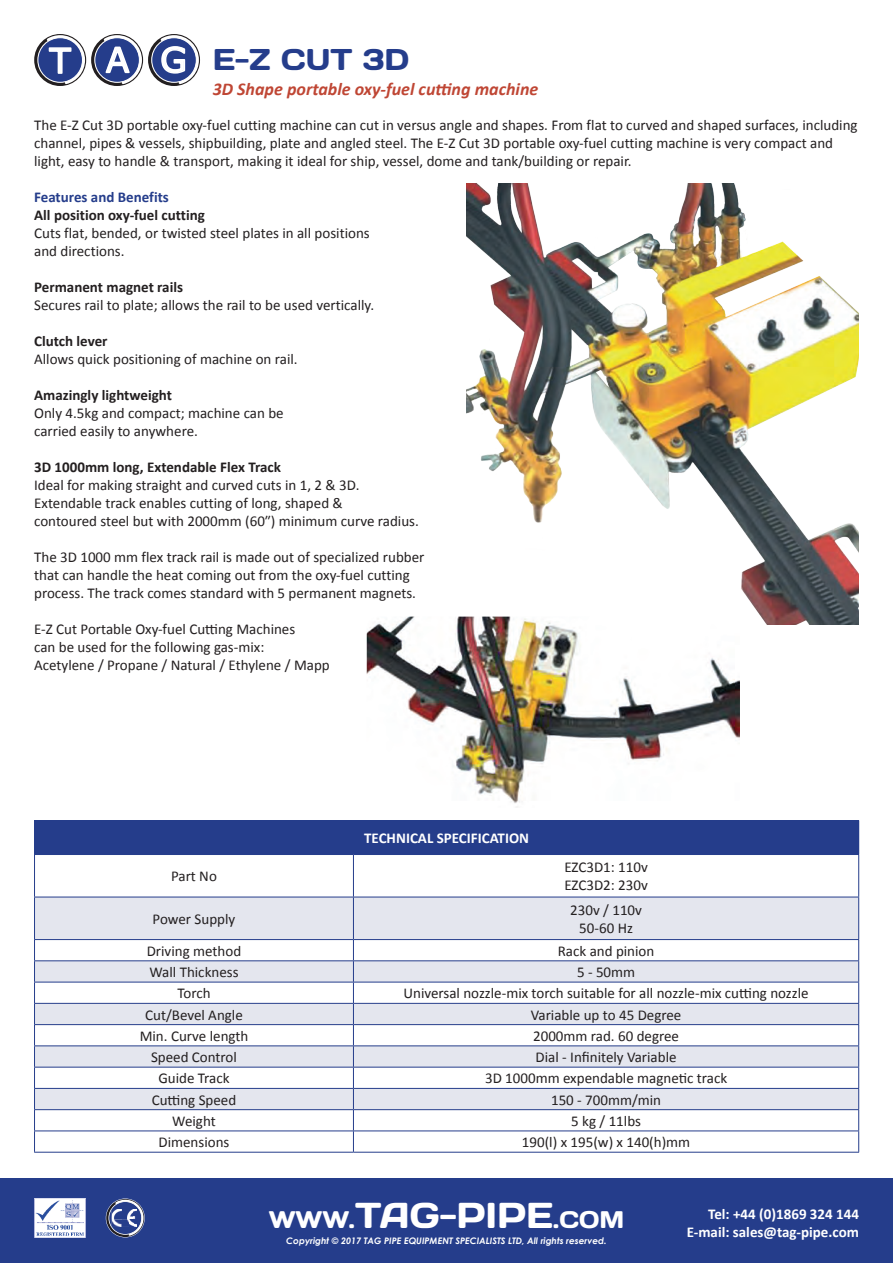
<style>
.page{position:relative;width:893px;height:1263px;background:#fff}
.page>*{position:absolute;margin:0;border:0;box-sizing:border-box;transform-origin:0 0}
.t1{font:34.35px "Verdana";color:#fff}
.t2{font:30px "Days One";color:#253d8b}
.t3{font:24px "Days One";color:#fff}
.t4{font:italic 700 18px "Calibri";color:#bf4634}
.t5{font:15px/18px "Calibri";color:#231f20}
.t6{font:700 15px "Calibri";color:#231f20}
.t7{font:700 15px/18px "Calibri";color:#fff;text-align:right}
.t8{font:700 15px "Calibri";color:#253d8b}
.t9{font:italic 700 9px "Century Gothic";color:#fff}
.s1{font-size:36px}
</style>
<div class="page">
<div style="left:0;top:1178px;width:893px;height:85px;background:#253d8b"></div>
<img style="left:34px;top:1198px;width:51px;height:39px">
<svg style="left:106px;top:1198px;width:39px;height:39px"></svg>
<div style="left:35px;top:820px;width:824px;height:34px;background:#253d8b"></div>
<svg style="left:35px;top:855px;width:823px;height:42px"></svg>
<div style="left:35px;top:898px;width:823px;height:41px;background:#e4e6ee"></div>
<hr style="left:34px;top:821px;width:1px;height:33px;background:#253d8b">
<hr style="left:34px;top:820px;width:319px;height:1px;background:#253d8b">
<hr style="left:34px;top:855px;width:1px;height:42px;background:#253d8b">
<hr style="left:34px;top:854px;width:319px;height:1px;background:#253d8b">
<hr style="left:353px;top:854px;width:506px;height:1px;background:#253d8b">
<hr style="left:353px;top:855px;width:1px;height:42px;background:#253d8b">
<hr style="left:858px;top:855px;width:1px;height:42px;background:#253d8b">
<hr style="left:34px;top:897px;width:1px;height:42px;background:#253d8b">
<hr style="left:34px;top:897px;width:319px;height:1px;background:#253d8b">
<hr style="left:353px;top:897px;width:506px;height:1px;background:#253d8b">
<hr style="left:353px;top:897px;width:1px;height:42px;background:#253d8b">
<hr style="left:858px;top:897px;width:1px;height:42px;background:#253d8b">
<svg style="left:34px;top:940px;width:825px;height:212px"></svg>
<hr style="left:34px;top:939px;width:319px;height:1px;background:#253d8b">
<hr style="left:353px;top:939px;width:506px;height:1px;background:#253d8b">
<hr style="left:34px;top:960px;width:319px;height:1px;background:#253d8b">
<hr style="left:353px;top:960px;width:506px;height:1px;background:#253d8b">
<hr style="left:34px;top:982px;width:319px;height:1px;background:#253d8b">
<hr style="left:353px;top:982px;width:506px;height:1px;background:#253d8b">
<hr style="left:34px;top:1003px;width:319px;height:1px;background:#253d8b">
<hr style="left:353px;top:1003px;width:506px;height:1px;background:#253d8b">
<hr style="left:34px;top:1024px;width:319px;height:1px;background:#253d8b">
<hr style="left:353px;top:1024px;width:506px;height:1px;background:#253d8b">
<hr style="left:34px;top:1045px;width:319px;height:1px;background:#253d8b">
<hr style="left:353px;top:1045px;width:506px;height:1px;background:#253d8b">
<hr style="left:34px;top:1067px;width:319px;height:1px;background:#253d8b">
<hr style="left:353px;top:1067px;width:506px;height:1px;background:#253d8b">
<hr style="left:34px;top:1088px;width:319px;height:1px;background:#253d8b">
<hr style="left:353px;top:1088px;width:506px;height:1px;background:#253d8b">
<hr style="left:34px;top:1109px;width:319px;height:1px;background:#253d8b">
<hr style="left:353px;top:1109px;width:506px;height:1px;background:#253d8b">
<hr style="left:34px;top:1130px;width:319px;height:1px;background:#253d8b">
<hr style="left:353px;top:1130px;width:506px;height:1px;background:#253d8b">
<hr style="left:34px;top:1152px;width:319px;height:1px;background:#253d8b">
<hr style="left:353px;top:1152px;width:506px;height:1px;background:#253d8b">
<img style="left:367px;top:617px;width:373px;height:190px">
<svg style="left:36px;top:36px;width:48px;height:48px"></svg>
<div style="left:34px;top:34px;width:52px;height:52px;border:4px solid #231f20;border-radius:50%"></div>
<svg style="left:44px;top:34px;width:42px;height:52px"></svg>
<svg style="left:93px;top:36px;width:48px;height:48px"></svg>
<div style="left:91px;top:34px;width:52px;height:52px;border:4px solid #231f20;border-radius:50%"></div>
<svg style="left:101px;top:34px;width:42px;height:52px"></svg>
<svg style="left:150px;top:36px;width:48px;height:48px"></svg>
<div style="left:148px;top:34px;width:52px;height:52px;border:4px solid #231f20;border-radius:50%"></div>
<svg style="left:158px;top:34px;width:42px;height:52px"></svg>
<img style="left:466px;top:184px;width:393px;height:440px">
<h1 class="t1" style="left:50px;top:36px;width:139px">TAG</h1>
<h2 class="t2" style="left:213px;top:40px;width:198px">E-Z CUT 3D</h2>
<p class="t4" style="left:213px;top:78px;width:327px">3D Shape portable oxy-fuel cutting machine</p>
<p class="t5" style="left:34px;top:116px;width:825px">The E-Z Cut 3D portable oxy-fuel cutting machine can cut in versus angle and shapes. From flat to curved and shaped surfaces, including channel, pipes &amp; vessels, shipbuilding, plate and angled steel. The E-Z Cut 3D portable oxy-fuel cutting machine is very compact and light, easy to handle &amp; transport, making it ideal for ship, vessel, dome and tank/building or repair.</p>
<p class="t8" style="left:34px;top:187px;width:136px">Features and Benefits</p>
<p class="t6" style="left:34px;top:205px;width:172px">All position oxy-fuel cutting</p>
<p class="t5" style="left:34px;top:224px;width:337px">Cuts flat, bended, or twisted steel plates in all positions and directions.</p>
<p class="t6" style="left:34px;top:277px;width:150px">Permanent magnet rails</p>
<p class="t5" style="left:34px;top:296px;width:341px">Secures rail to plate; allows the rail to be used vertically.</p>
<p class="t6" style="left:34px;top:331px;width:75px">Clutch lever</p>
<p class="t5" style="left:34px;top:350px;width:265px">Allows quick positioning of machine on rail.</p>
<p class="t6" style="left:34px;top:385px;width:139px">Amazingly lightweight</p>
<p class="t5" style="left:34px;top:404px;width:251px">Only 4.5kg and compact; machine can be carried easily to anywhere.</p>
<p class="t6" style="left:34px;top:457px;width:248px">3D 1000mm long, Extendable Flex Track</p>
<p class="t5" style="left:34px;top:476px;width:386px">Ideal for making straight and curved cuts in 1, 2 &amp; 3D.<br>Extendable track enables cutting of long, shaped &amp;<br>contoured steel but with 2000mm (60″) minimum curve radius.</p>
<p class="t5" style="left:34px;top:548px;width:392px">The 3D 1000 mm flex track rail is made out of specialized rubber that can handle the heat coming out from the oxy-fuel cutting process. The track comes standard with 5 permanent magnets.</p>
<p class="t5" style="left:34px;top:620px;width:297px">E-Z Cut Portable Oxy-fuel Cutting Machines<br>can be used for the following gas-mix:<br>Acetylene / Propane / Natural / Ethylene / Mapp</p>
<p class="t7" style="left:364px;top:829px;width:166px">TECHNICAL SPECIFICATION</p>
<p class="t5" style="left:171px;top:867px;width:47px">Part No</p>
<p class="t5" style="left:564px;top:858px;width:85px">EZC3D1: 110v<br>EZC3D2: 230v</p>
<p class="t5" style="left:153px;top:910px;width:84px">Power Supply</p>
<p class="t5" style="left:570px;top:901px;width:73px;text-align:center">230v / 110v<br>50-60 Hz</p>
<p class="t5" style="left:147px;top:942px;width:96px">Driving method</p>
<p class="t5" style="left:558px;top:942px;width:98px">Rack and pinion</p>
<p class="t5" style="left:149px;top:963px;width:91px">Wall Thickness</p>
<p class="t5" style="left:577px;top:963px;width:60px">5 - 50mm</p>
<p class="t5" style="left:177px;top:984px;width:35px">Torch</p>
<p class="t5" style="left:403px;top:984px;width:407px">Universal nozzle-mix torch suitable for all nozzle-mix cutting nozzle</p>
<p class="t5" style="left:145px;top:1006px;width:99px">Cut/Bevel Angle</p>
<p class="t5" style="left:531px;top:1006px;width:152px">Variable up to 45 Degree</p>
<p class="t5" style="left:140px;top:1027px;width:110px">Min. Curve length</p>
<p class="t5" style="left:533px;top:1027px;width:147px">2000mm rad. 60 degree</p>
<p class="t5" style="left:151px;top:1048px;width:87px">Speed Control</p>
<p class="t5" style="left:536px;top:1048px;width:142px">Dial - Infinitely Variable</p>
<p class="t5" style="left:158px;top:1069px;width:73px">Guide Track</p>
<p class="t5" style="left:485px;top:1069px;width:244px">3D 1000mm expendable magnetic track</p>
<p class="t5" style="left:152px;top:1091px;width:86px">Cutting Speed</p>
<p class="t5" style="left:551px;top:1091px;width:112px">150 - 700mm/min</p>
<p class="t5" style="left:172px;top:1112px;width:45px">Weight</p>
<p class="t5" style="left:571px;top:1112px;width:71px">5 kg / 11lbs</p>
<p class="t5" style="left:159px;top:1133px;width:72px">Dimensions</p>
<p class="t5" style="left:522px;top:1133px;width:170px">190(l) x 195(w) x 140(h)mm</p>
<h3 class="t3" style="left:269px;top:1204px;width:357px">WWW.<span class="s1">TAG-PIPE</span>.COM</h3>
<p class="t9" style="left:286px;top:1235px;width:322px">Copyright © 2017 TAG PIPE EQUIPMENT SPECIALISTS LTD, All rights reserved.</p>
<p class="t7" style="left:687px;top:1205px;width:174px">Tel: +44 (0)1869 324 144<br>E-mail: sales@tag-pipe.com</p>
</div>
